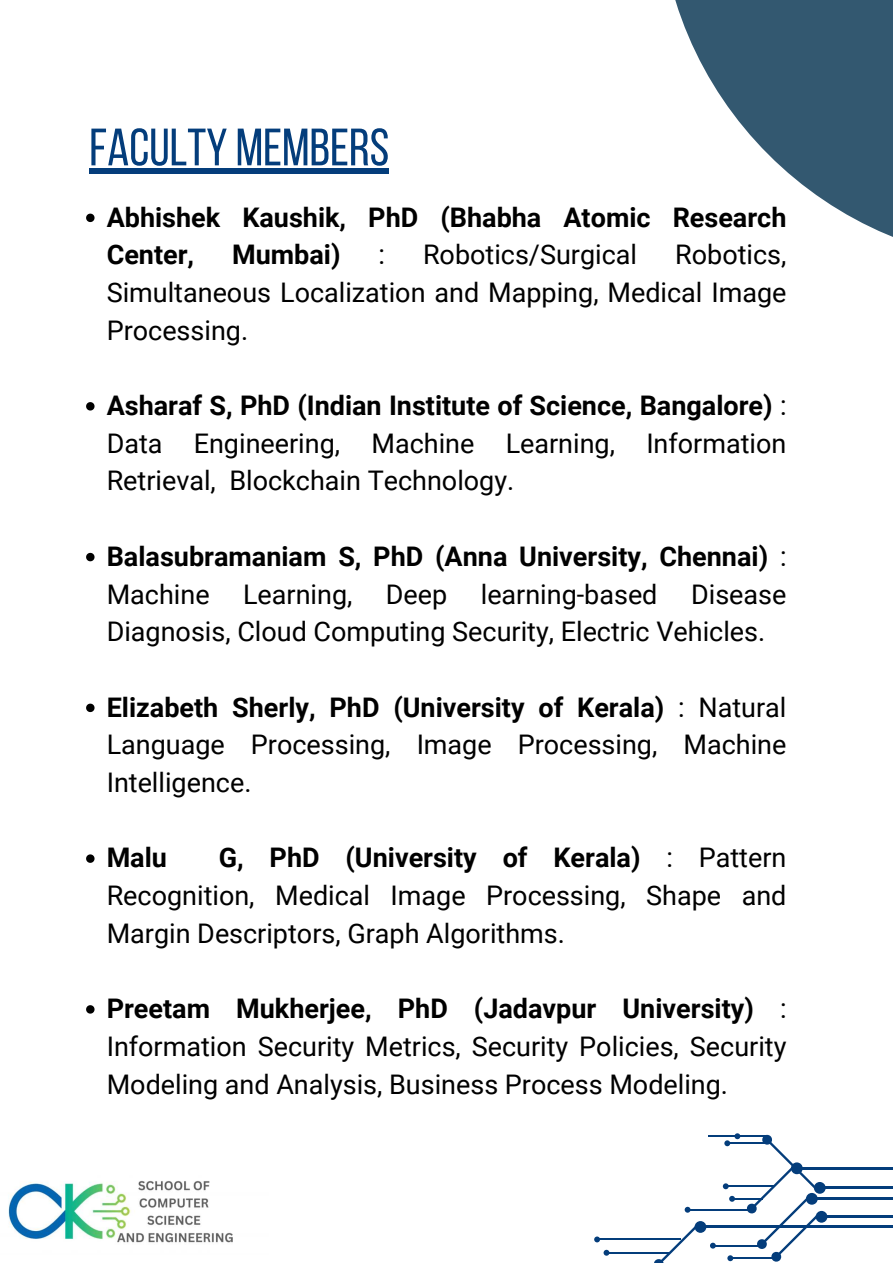
<style>
.page{position:relative;width:893px;height:1263px;background:#fff}
.page>*{position:absolute;margin:0;border:0;box-sizing:border-box;transform-origin:0 0}
.t1{font:52.5px "Bebas Neue";color:#043d7b}
.t2{font:27px/37.7px "Roboto";color:#000;text-align:justify}
.t3{font:700 27px/37.7px "Roboto";color:#000}
.s1{font-weight:700}
</style>
<div class="page">
<svg style="left:86px;top:214px;width:9px;height:8px"></svg>
<svg style="left:86px;top:402px;width:9px;height:8px"></svg>
<svg style="left:86px;top:553px;width:9px;height:8px"></svg>
<svg style="left:86px;top:704px;width:9px;height:8px"></svg>
<svg style="left:86px;top:854px;width:9px;height:9px"></svg>
<svg style="left:86px;top:1005px;width:9px;height:8px"></svg>
<hr style="left:821px;top:1215px;width:72px;height:3px;background:#043d7b">
<div style="left:815px;top:1211px;width:12px;height:12px;background:#043d7b;border-radius:50%"></div>
<hr style="left:819px;top:1186px;width:74px;height:3px;background:#043d7b">
<div style="left:814px;top:1182px;width:11px;height:12px;background:#043d7b;border-radius:50%"></div>
<hr style="left:811px;top:1197px;width:82px;height:3px;background:#043d7b">
<hr style="left:796px;top:1167px;width:97px;height:3px;background:#043d7b">
<hr style="left:700px;top:1225px;width:193px;height:3px;background:#043d7b">
<div style="left:694px;top:1221px;width:12px;height:12px;background:#043d7b;border-radius:50%"></div>
<svg style="left:653px;top:1225px;width:45px;height:38px"></svg>
<hr style="left:606px;top:1252px;width:64px;height:1px;background:#043d7b">
<svg style="left:603px;top:1250px;width:6px;height:6px"></svg>
<hr style="left:597px;top:1239px;width:84px;height:1px;background:#043d7b">
<svg style="left:594px;top:1236px;width:6px;height:6px"></svg>
<svg style="left:746px;top:1134px;width:72px;height:128px"></svg>
<hr style="left:687px;top:1209px;width:62px;height:1px;background:#043d7b">
<svg style="left:684px;top:1207px;width:6px;height:6px"></svg>
<hr style="left:732px;top:1198px;width:30px;height:1px;background:#043d7b">
<svg style="left:729px;top:1196px;width:6px;height:6px"></svg>
<hr style="left:725px;top:1185px;width:49px;height:2px;background:#043d7b">
<svg style="left:723px;top:1183px;width:5px;height:6px"></svg>
<hr style="left:730px;top:1257px;width:45px;height:2px;background:#043d7b">
<svg style="left:727px;top:1255px;width:6px;height:6px"></svg>
<hr style="left:713px;top:1245px;width:47px;height:1px;background:#043d7b">
<svg style="left:710px;top:1243px;width:6px;height:5px"></svg>
<hr style="left:707px;top:1135px;width:58px;height:2px;background:#043d7b">
<hr style="left:727px;top:1142px;width:42px;height:2px;background:#043d7b">
<svg style="left:724px;top:1133px;width:16px;height:13px"></svg>
<svg style="left:675px;top:0;width:218px;height:237px;fill:#335870"></svg>
<img style="left:8px;top:1181px;width:225px;height:62px">
<div style="left:89px;top:168px;width:300px;height:5px;background:#043d7b"></div>
<p class="t1" style="left:89px;top:126px;width:301px">FACULTY MEMBERS</p>
<h1 class="t3" style="left:107px;top:198px;width:681px">Abhishek Kaushik, PhD (Bhabha Atomic Research<br>Center,</h1>
<h1 class="t3" style="left:232px;top:236px;width:110px">Mumbai)</h1>
<h1 class="t2" style="left:378px;top:236px;width:8px">:</h1>
<h1 class="t2" style="left:423px;top:236px;width:216px">Robotics/Surgical</h1>
<h1 class="t2" style="left:107px;top:236px;width:681px;text-indent:568px">Robotics, Simultaneous Localization and Mapping, Medical Image Processing.</h1>
<p class="t2" style="left:107px;top:387px;width:681px"><span class="s1">Asharaf S, PhD (Indian Institute of Science, Bangalore)</span> :<br>Data Engineering, Machine Learning, Information Retrieval, Blockchain Technology.</p>
<p class="t2" style="left:107px;top:538px;width:681px"><span class="s1">Balasubramaniam S, PhD (Anna University, Chennai)</span> :<br>Machine Learning, Deep learning-based Disease Diagnosis, Cloud Computing Security, Electric Vehicles.</p>
<p class="t2" style="left:107px;top:688px;width:681px"><span class="s1">Elizabeth Sherly, PhD (University of Kerala)</span> : Natural Language Processing, Image Processing, Machine Intelligence.</p>
<p class="t2" style="left:107px;top:839px;width:681px;text-indent:112px"><span class="s1">G, PhD (University of Kerala)</span> : Pattern Recognition, Medical Image Processing, Shape and Margin Descriptors, Graph Algorithms.</p>
<p class="t3" style="left:107px;top:839px;width:62px">Malu</p>
<p class="t2" style="left:107px;top:990px;width:681px"><span class="s1">Preetam Mukherjee, PhD (Jadavpur University)</span> :<br>Information Security Metrics, Security Policies, Security Modeling and Analysis, Business Process Modeling.</p>
</div>
